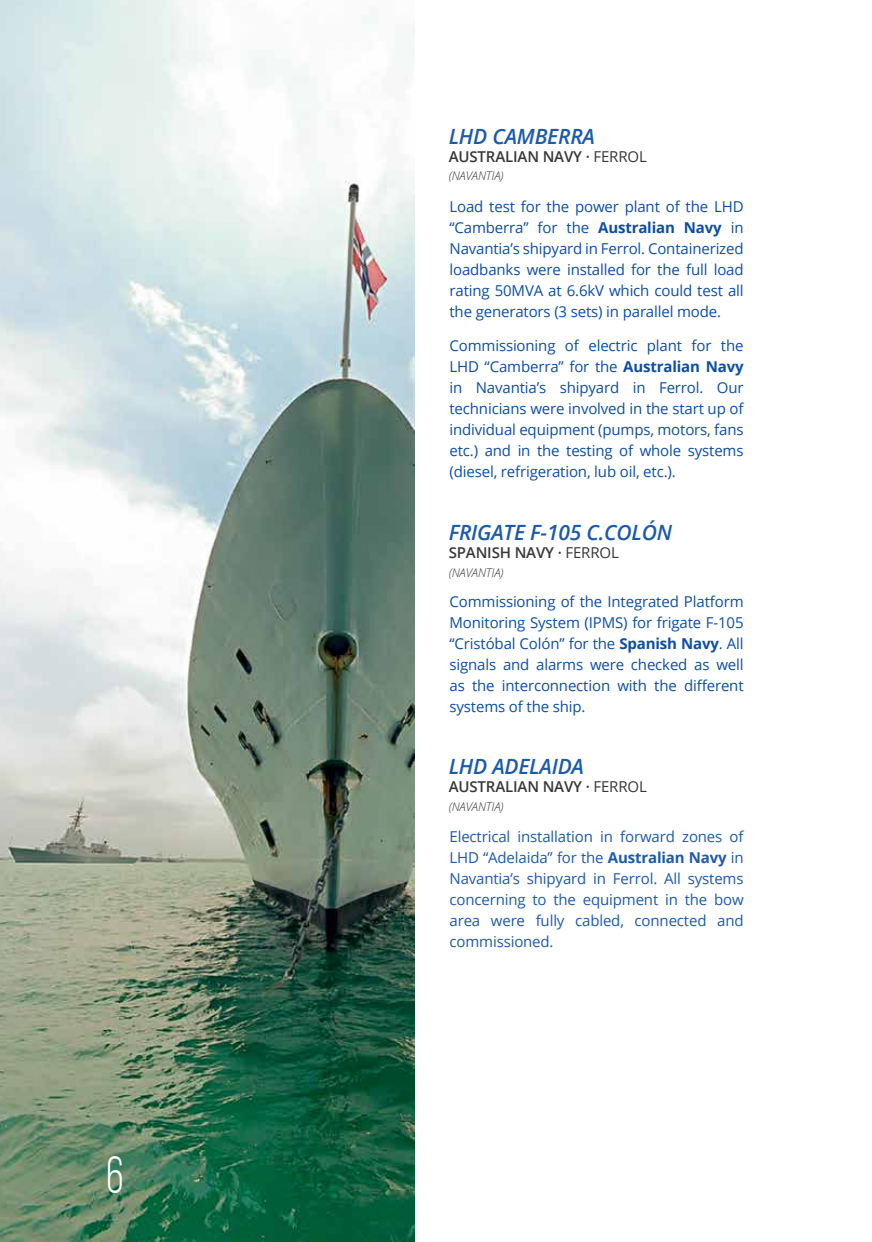
<style>
.page{position:relative;width:872px;height:1242px;background:#fff}
.page>*{position:absolute;margin:0;border:0;box-sizing:border-box;transform-origin:0 0}
.t1{font:52.5px "Bebas Neue";color:#fff;scale:.85 1}
.t2{font:italic 600 21px "Open Sans";letter-spacing:-.01em;color:#1c5aaa}
.t3{font:15px/21px "Open Sans";letter-spacing:-.01em;color:#0c4ea2;text-align:justify}
.t4{font:15px/21px "Open Sans";letter-spacing:-.01em;color:#1c5aaa;text-align:justify}
.t5{font:600 15px "Open Sans";letter-spacing:-.01em;color:#383736}
.t6{font:italic 300 12px "Open Sans";letter-spacing:-.01em;color:#383736}
.s1{font-weight:400}
.s2{font-weight:700}
</style>
<div class="page">
<img style="left:0;top:0;width:414px;height:1242px">
<h1 class="t1" style="left:106px;top:1146px;width:22px">6</h1>
<h2 class="t2" style="left:449px;top:122px;width:148px">LHD CAMBERRA</h2>
<p class="t5" style="left:449px;top:146px;width:199px">AUSTRALIAN NAVY · <span class="s1">FERROL</span></p>
<p class="t6" style="left:449px;top:168px;width:56px">(NAVANTIA)</p>
<p class="t3" style="left:449px;top:195px;width:296px">Load test for the power plant of the LHD “Camberra” for the <span class="s2">Australian Navy</span> in Navantia’s shipyard in Ferrol. Containerized loadbanks were installed for the full load rating 50MVA at 6.6kV which could test all the generators (3 sets) in parallel mode.</p>
<p class="t3" style="left:449px;top:334px;width:296px">Commissioning of electric plant for the LHD “Camberra” for the <span class="s2">Australian Navy </span>in Navantia’s shipyard in Ferrol. Our technicians were involved in the start up of individual equipment (pumps, motors, fans etc.) and in the testing of whole systems (diesel, refrigeration, lub oil, etc.).</p>
<h2 class="t2" style="left:449px;top:518px;width:225px">FRIGATE F-105 C.COLÓN</h2>
<p class="t5" style="left:449px;top:542px;width:172px">SPANISH NAVY · <span class="s1">FERROL</span></p>
<p class="t6" style="left:449px;top:564px;width:56px">(NAVANTIA)</p>
<p class="t3" style="left:449px;top:591px;width:296px">Commissioning of the Integrated Platform Monitoring System (IPMS) for frigate F-105 “Cristóbal Colón” for the <span class="s2">Spanish Navy</span>. All signals and alarms were checked as well as the interconnection with the different systems of the ship.</p>
<h2 class="t2" style="left:449px;top:752px;width:137px">LHD ADELAIDA</h2>
<p class="t5" style="left:449px;top:776px;width:199px">AUSTRALIAN NAVY · <span class="s1">FERROL</span></p>
<p class="t6" style="left:449px;top:798px;width:56px">(NAVANTIA)</p>
<p class="t4" style="left:449px;top:825px;width:296px">Electrical installation in forward zones of LHD “Adelaida” for the <span class="s2">Australian Navy</span> in Navantia’s shipyard in Ferrol. All systems concerning to the equipment in the bow area were fully cabled, connected and commissioned.</p>
</div>
